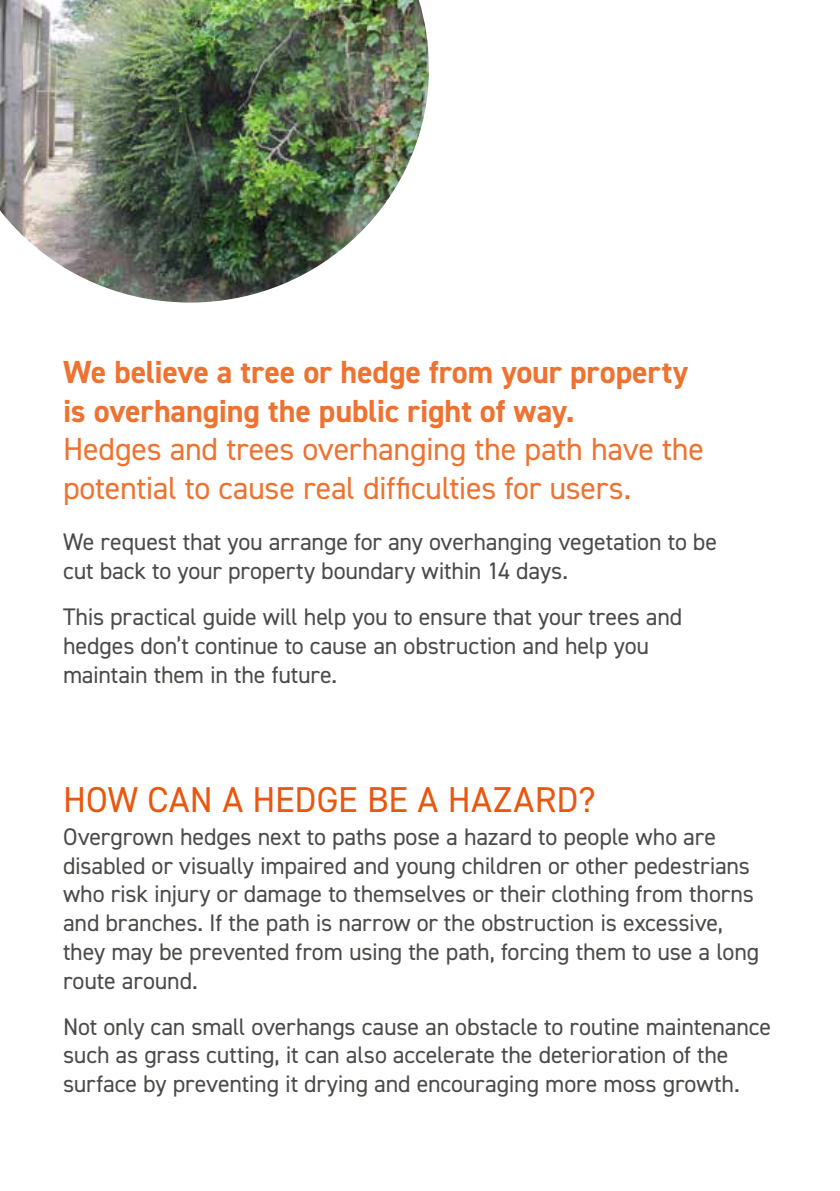
<style>
.page{position:relative;width:840px;height:1191px;background:#fff}
.page>*{position:absolute;margin:0;border:0;box-sizing:border-box;transform-origin:0 0}
.t1{font:36px "DIN2014";letter-spacing:.005em;color:#ea560d}
.t2{font:32px/38.4px "DIN2014";letter-spacing:-.01em;color:#ee7230}
.t3{font:700 32px/38.4px "DIN2014";letter-spacing:-.005em;color:#ee7230}
.t4{font:24px/28.8px "DIN2014";letter-spacing:-.01em;color:#4a4a49}
</style>
<div class="page">
<img style="left:0;top:0;width:428px;height:302px">
<h2 class="t3" style="left:63px;top:353px;width:626px">We believe a tree or hedge from your property is overhanging the public right of way.</h2>
<h2 class="t2" style="left:63px;top:429px;width:642px">Hedges and trees overhanging the path have the potential to cause real difficulties for users.</h2>
<p class="t4" style="left:63px;top:527px;width:655px">We request that you arrange for any overhanging vegetation to be cut back to your property boundary within 14 days.</p>
<p class="t4" style="left:63px;top:602px;width:620px">This practical guide will help you to ensure that your trees and hedges don’t continue to cause an obstruction and help you maintain them in the future.</p>
<h1 class="t1" style="left:63px;top:777px;width:534px">HOW CAN A HEDGE BE A HAZARD?</h1>
<p class="t4" style="left:63px;top:821px;width:697px">Overgrown hedges next to paths pose a hazard to people who are disabled or visually impaired and young children or other pedestrians who risk injury or damage to themselves or their clothing from thorns and branches. If the path is narrow or the obstruction is excessive, they may be prevented from using the path, forcing them to use a long route around.</p>
<p class="t4" style="left:63px;top:1011px;width:709px">Not only can small overhangs cause an obstacle to routine maintenance such as grass cutting, it can also accelerate the deterioration of the surface by preventing it drying and encouraging more moss growth.</p>
</div>
